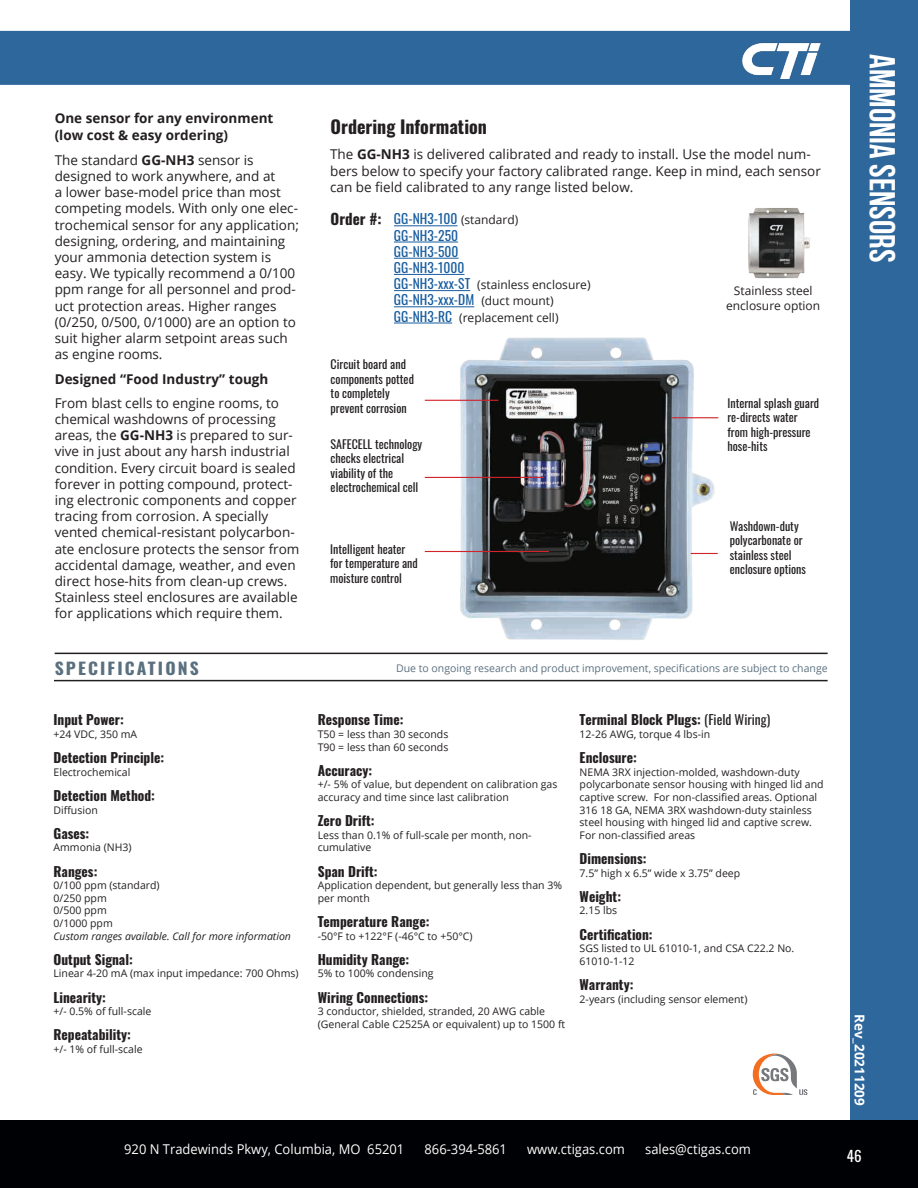
<style>
.page{position:relative;width:918px;height:1188px;background:#fff}
.page>*{position:absolute;margin:0;border:0;box-sizing:border-box;transform-origin:0 0}
.t1{font:700 36px "Bebas Neue";color:#fff}
.t2{font:700 18px "Oswald";color:#231f20}
.t3{font:700 16.5px "Oswald";letter-spacing:.12em;color:#5b707f;scale:1.07 1}
.t4{font:700 15px "Oswald";color:#231f20}
.t5{font:15px "Oswald";color:#fff}
.t6{font:13.5px/16.2px "Open Sans";color:#231f20}
.t7{font:700 13.5px "Oswald";color:#231f20}
.t8{font:13.5px "Open Sans";color:#fff;scale:.96 1}
.t9{font:700 13.5px "Open Sans";color:#231f20}
.t10{font:13.5px "Oswald";color:#175d9e}
.t11{font:700 13.5px "Open Sans";color:#fff}
.t12{font:12px/14.4px "Oswald";color:#231f20}
.t13{font:12px "Open Sans";color:#231f20}
.t14{font:10.5px/12.6px "Open Sans";color:#231f20}
.t15{font:10.5px "Open Sans";color:#5b707f}
.t16{font:italic 10.5px "Open Sans";color:#231f20}
.s1{font-weight:700}
.s2{font-family:"Open Sans";font-size:12px;color:#231f20}
.s3{font-family:"Oswald";font-size:13.5px;color:#175d9e}
.s4{font-weight:400}
</style>
<div class="page">
<div style="left:0;top:31px;width:898px;height:54px;background:#2e679b;border:2px solid #2e679b"></div>
<div style="left:851px;top:0;width:67px;height:1188px;background:#2e679b"></div>
<div style="left:0;top:1120px;width:918px;height:68px;background:#000104"></div>
<hr style="left:55px;top:653px;width:773px;height:1px;background:#231f20">
<hr style="left:54px;top:680px;width:774px;height:1px;background:#231f20">
<img style="left:742px;top:42px;width:79px;height:36px">
<img style="left:425px;top:337px;width:294px;height:303px">
<hr style="left:394px;top:225px;width:64px;height:1px;background:#175d9e">
<hr style="left:394px;top:242px;width:64px;height:1px;background:#175d9e">
<hr style="left:394px;top:258px;width:65px;height:1px;background:#175d9e">
<hr style="left:394px;top:274px;width:71px;height:1px;background:#175d9e">
<hr style="left:394px;top:290px;width:76px;height:1px;background:#175d9e">
<hr style="left:394px;top:306px;width:80px;height:1px;background:#175d9e">
<hr style="left:394px;top:323px;width:58px;height:1px;background:#175d9e">
<img style="left:748px;top:208px;width:62px;height:71px">
<hr style="left:425px;top:400px;width:73px;height:1px;background:#d1232a">
<hr style="left:425px;top:551px;width:124px;height:1px;background:#d1232a">
<hr style="left:671px;top:417px;width:47px;height:1px;background:#d1232a">
<svg style="left:691px;top:553px;width:27px;height:1px"></svg>
<svg style="left:753px;top:1054px;width:54px;height:41px"></svg>
<hr style="left:425px;top:477px;width:119px;height:1px;background:#d1232a">
<p class="t9" style="left:55px;top:109px;width:220px">One sensor for any environment</p>
<p class="t9" style="left:55px;top:125px;width:175px">(low cost &amp; easy ordering)</p>
<p class="t6" style="left:55px;top:151px;width:246px">The standard <span class="s1">GG-NH3</span> sensor is designed to work anywhere, and at<br>a lower base-model price than most competing models. With only one elec&shy;trochemical sensor for any application; designing, ordering, and maintaining your ammonia detection system is easy. We typically recommend a 0/100 ppm range for all personnel and prod&shy;uct protection areas. Higher ranges (0/250, 0/500, 0/1000) are an option to suit higher alarm setpoint areas such as engine rooms.</p>
<p class="t9" style="left:55px;top:370px;width:215px">Designed “Food Industry” tough</p>
<p class="t6" style="left:55px;top:394px;width:246px">From blast cells to engine rooms, to chemical washdowns of processing areas, the <span class="s1">GG-NH3</span> is prepared to sur&shy;vive in just about any harsh industrial condition. Every circuit board is sealed forever in potting compound, protect&shy;ing electronic components and copper tracing from corrosion. A specially vented chemical-resistant polycarbon&shy;ate enclosure protects the sensor from accidental damage, weather, and even direct hose-hits from clean-up crews.<br>Stainless steel enclosures are available for applications which require them.</p>
<p class="t3" style="left:55px;top:659px;width:136px">SPECIFICATIONS</p>
<p class="t7" style="left:54px;top:713px;width:72px">Input Power:</p>
<p class="t14" style="left:54px;top:728px;width:85px">+24 VDC, 350 mA</p>
<p class="t7" style="left:54px;top:751px;width:112px">Detection Principle:</p>
<p class="t14" style="left:54px;top:765px;width:78px">Electrochemical</p>
<p class="t7" style="left:54px;top:788px;width:103px">Detection Method:</p>
<p class="t14" style="left:54px;top:803px;width:46px">Diffusion</p>
<p class="t7" style="left:54px;top:826px;width:37px">Gases:</p>
<p class="t14" style="left:54px;top:841px;width:80px">Ammonia (NH3)</p>
<p class="t7" style="left:54px;top:864px;width:45px">Ranges:</p>
<p class="t14" style="left:54px;top:879px;width:108px">0/100 ppm (standard)</p>
<p class="t14" style="left:54px;top:891px;width:55px">0/250 ppm</p>
<p class="t14" style="left:54px;top:904px;width:55px">0/500 ppm</p>
<p class="t14" style="left:54px;top:917px;width:61px">0/1000 ppm</p>
<p class="t16" style="left:54px;top:929px;width:239px">Custom ranges available. Call for more information</p>
<p class="t7" style="left:54px;top:952px;width:81px">Output Signal:</p>
<p class="t14" style="left:54px;top:967px;width:247px">Linear 4-20 mA (max input impedance: 700 Ohms)</p>
<p class="t7" style="left:54px;top:990px;width:54px">Linearity:</p>
<p class="t14" style="left:54px;top:1005px;width:99px">+/- 0.5% of full-scale</p>
<p class="t7" style="left:54px;top:1028px;width:79px">Repeatability:</p>
<p class="t14" style="left:54px;top:1043px;width:91px">+/- 1% of full-scale</p>
<h2 class="t2" style="left:331px;top:118px;width:158px">Ordering Information</h2>
<p class="t6" style="left:330px;top:146px;width:492px">The <span class="s1">GG-NH3</span> is delivered calibrated and ready to install. Use the model num&shy;bers below to specify your factory calibrated range. Keep in mind, each sensor can be field calibrated to any range listed below.</p>
<p class="t10" style="left:394px;top:207px;width:126px">GG-NH3-100 <span class="s2">(standard)</span></p>
<p class="t10" style="left:394px;top:223px;width:66px">GG-NH3-250</p>
<p class="t10" style="left:394px;top:239px;width:66px">GG-NH3-500</p>
<p class="t10" style="left:394px;top:256px;width:72px">GG-NH3-1000</p>
<p class="t13" style="left:394px;top:277px;width:198px"><span class="s3">GG-NH3-xxx-ST</span> (stainless enclosure)</p>
<p class="t10" style="left:394px;top:288px;width:161px">GG-NH3-xxx-DM <span class="s2">(duct mount)</span></p>
<p class="t13" style="left:394px;top:309px;width:166px"><span class="s3">GG-NH3-RC</span> (replacement cell)</p>
<p class="t4" style="left:331px;top:211px;width:52px">Order #:</p>
<p class="t13" style="left:734px;top:283px;width:80px">Stainless steel</p>
<p class="t13" style="left:726px;top:297px;width:96px">enclosure option</p>
<p class="t12" style="left:331px;top:356px;width:77px">Circuit board and</p>
<p class="t12" style="left:331px;top:371px;width:85px">components potted to completely</p>
<p class="t12" style="left:331px;top:399px;width:78px">prevent corrosion</p>
<p class="t12" style="left:331px;top:435px;width:93px">SAFECELL technology checks electrical viability of the electrochemical cell</p>
<p class="t12" style="left:330px;top:541px;width:89px">Intelligent heater for temperature and moisture control</p>
<p class="t12" style="left:727px;top:395px;width:93px">Internal splash guard re-directs water from high-pressure hose-hits</p>
<p class="t12" style="left:730px;top:518px;width:78px">Washdown-duty polycarbonate or stainless steel enclosure options</p>
<p class="t15" style="left:396px;top:661px;width:433px">Due to ongoing research and product improvement, specifications are subject to change</p>
<p class="t7" style="left:318px;top:713px;width:87px">Response Time:</p>
<p class="t14" style="left:318px;top:728px;width:132px">T50 = less than 30 seconds</p>
<p class="t14" style="left:318px;top:740px;width:132px">T90 = less than 60 seconds</p>
<p class="t7" style="left:318px;top:763px;width:56px">Accuracy:</p>
<p class="t14" style="left:318px;top:778px;width:241px">+/- 5% of value, but dependent on calibration gas accuracy and time since last calibration</p>
<p class="t7" style="left:318px;top:814px;width:58px">Zero Drift:</p>
<p class="t14" style="left:318px;top:828px;width:215px">Less than 0.1% of full-scale per month, non&shy;cumulative</p>
<p class="t7" style="left:318px;top:864px;width:61px">Span Drift:</p>
<p class="t14" style="left:318px;top:879px;width:246px">Application dependent, but generally less than 3% per month</p>
<p class="t7" style="left:318px;top:914px;width:113px">Temperature Range:</p>
<p class="t14" style="left:318px;top:929px;width:156px">-50°F to +122°F (-46°C to +50°C)</p>
<p class="t7" style="left:318px;top:952px;width:93px">Humidity Range:</p>
<p class="t14" style="left:318px;top:967px;width:117px">5% to 100% condensing</p>
<p class="t7" style="left:318px;top:990px;width:112px">Wiring Connections:</p>
<p class="t14" style="left:318px;top:1005px;width:249px">3 conductor, shielded, stranded, 20 AWG cable (General Cable C2525A or equivalent) up to 1500 ft</p>
<p class="t7" style="left:580px;top:713px;width:192px">Terminal Block Plugs: <span class="s4">(Field Wiring)</span></p>
<p class="t14" style="left:580px;top:728px;width:132px">12-26 AWG, torque 4 lbs-in</p>
<p class="t7" style="left:580px;top:751px;width:59px">Enclosure:</p>
<p class="t14" style="left:580px;top:765px;width:246px">NEMA 3RX injection-molded, washdown-duty polycarbonate sensor housing with hinged lid and captive screw. For non-classified areas. Optional 316 18 GA, NEMA 3RX washdown-duty stainless steel housing with hinged lid and captive screw.<br>For non-classified areas</p>
<p class="t7" style="left:580px;top:851px;width:68px">Dimensions:</p>
<p class="t14" style="left:580px;top:866px;width:162px">7.5” high x 6.5” wide x 3.75” deep</p>
<p class="t7" style="left:580px;top:889px;width:43px">Weight:</p>
<p class="t14" style="left:580px;top:904px;width:39px">2.15 lbs</p>
<p class="t7" style="left:580px;top:927px;width:75px">Certification:</p>
<p class="t14" style="left:580px;top:942px;width:216px">SGS listed to UL 61010-1, and CSA C22.2 No.<br>61010-1-12</p>
<p class="t7" style="left:580px;top:977px;width:55px">Warranty:</p>
<p class="t14" style="left:580px;top:992px;width:169px">2-years (including sensor element)</p>
<p class="t8" style="left:124px;top:1140px;width:293px">920 N Tradewinds Pkwy, Columbia, MO 65201</p>
<p class="t8" style="left:425px;top:1140px;width:87px">866-394-5861</p>
<p class="t8" style="left:527px;top:1140px;width:103px">www.ctigas.com</p>
<p class="t8" style="left:645px;top:1140px;width:112px">sales@ctigas.com</p>
<h1 class="t1" style="left:902px;top:54px;width:210px;rotate:90deg">Ammonia Sensors</h1>
<p class="t11" style="left:869px;top:1014px;width:93px;rotate:90deg">Rev_20211209</p>
<p class="t5" style="left:847px;top:1142px;width:16px">46</p>
</div>
